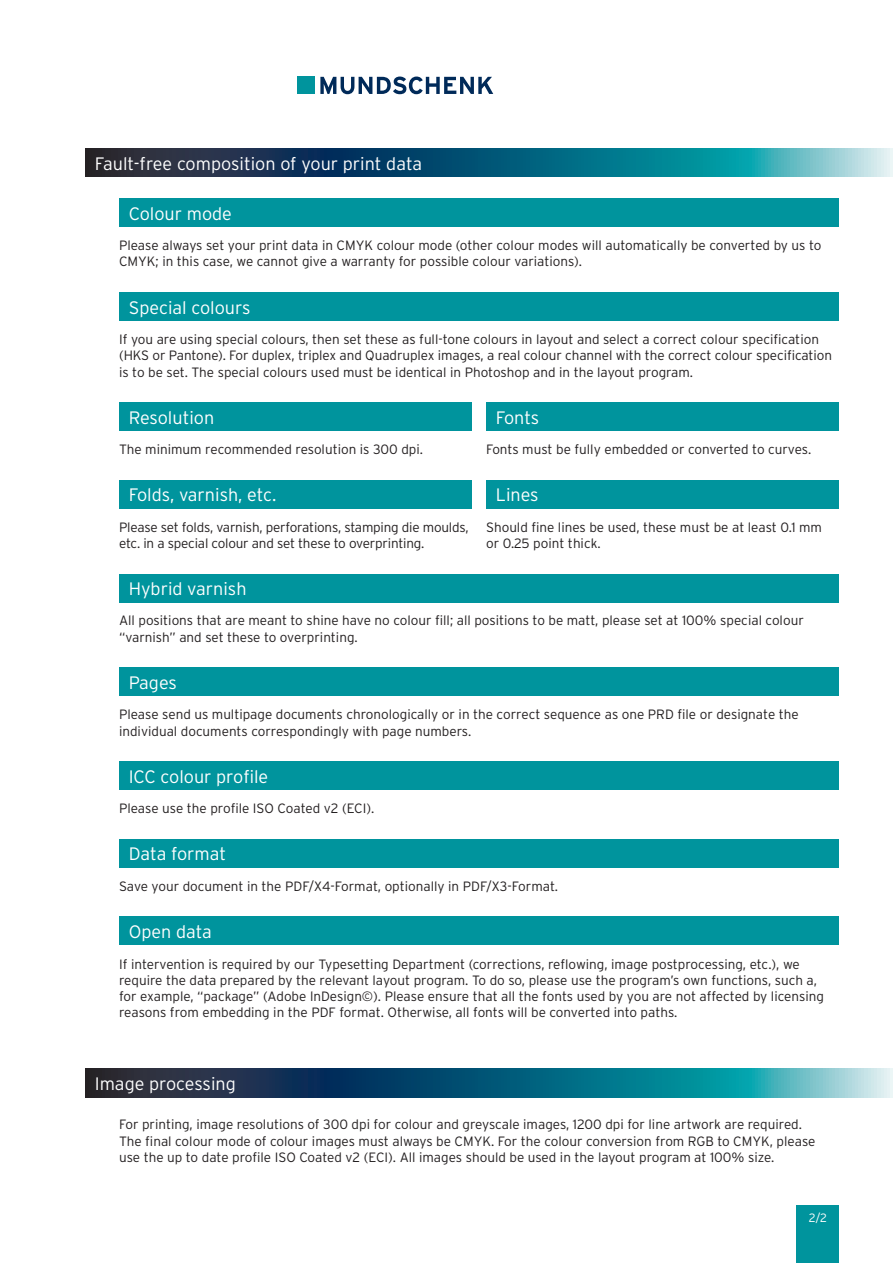
<style>
.page{position:relative;width:893px;height:1263px;background:#fff}
.page>*{position:absolute;margin:0;border:0;box-sizing:border-box;transform-origin:0 0}
.t1{font:300 18px "Interstate";color:#fff}
.t2{font:300 13.5px/16.2px "Interstate";color:#231f20}
.t3{font:300 12px "Interstate";color:#fff}
</style>
<div class="page">
<div style="left:298px;top:77px;width:17px;height:17px;background:#00949d"></div>
<svg style="left:320px;top:77px;width:173px;height:17px"></svg>
<svg style="left:85px;top:148px;width:808px;height:29px;background:#21667d"></svg>
<div style="left:119px;top:198px;width:720px;height:29px;background:#00949d"></div>
<div style="left:119px;top:402px;width:353px;height:29px;background:#00949d"></div>
<div style="left:119px;top:292px;width:720px;height:28px;background:#00949d"></div>
<div style="left:119px;top:839px;width:720px;height:28px;background:#00949d"></div>
<div style="left:119px;top:917px;width:720px;height:28px;background:#00949d"></div>
<div style="left:119px;top:667px;width:720px;height:29px;background:#00949d"></div>
<div style="left:486px;top:480px;width:353px;height:28px;background:#00949d"></div>
<div style="left:119px;top:761px;width:720px;height:29px;background:#00949d"></div>
<div style="left:486px;top:402px;width:353px;height:29px;background:#00949d"></div>
<div style="left:119px;top:480px;width:353px;height:28px;background:#00949d"></div>
<div style="left:119px;top:574px;width:720px;height:28px;background:#00949d"></div>
<div style="left:797px;top:1205px;width:42px;height:58px;background:#00949d"></div>
<svg style="left:85px;top:1069px;width:808px;height:28px;background:#21667d"></svg>
<h1 class="t1" style="left:95px;top:153px;width:329px">Fault-free composition of your print data</h1>
<h1 class="t1" style="left:129px;top:203px;width:105px">Colour mode</h1>
<p class="t2" style="left:119px;top:237px;width:704px">Please always set your print data in CMYK colour mode (other colour modes will automatically be converted by us to<br>CMYK; in this case, we cannot give a warranty for possible colour variations).</p>
<h1 class="t1" style="left:129px;top:297px;width:123px">Special colours</h1>
<p class="t2" style="left:119px;top:331px;width:714px">If you are using special colours, then set these as full-tone colours in layout and select a correct colour specification (HKS or Pantone). For duplex, triplex and Quadruplex images, a real colour channel with the correct colour specification is to be set. The special colours used must be identical in Photoshop and in the layout program.</p>
<h1 class="t1" style="left:129px;top:407px;width:87px">Resolution</h1>
<p class="t2" style="left:119px;top:441px;width:306px">The minimum recommended resolution is 300 dpi.</p>
<h1 class="t1" style="left:496px;top:407px;width:45px">Fonts</h1>
<p class="t2" style="left:486px;top:441px;width:327px">Fonts must be fully embedded or converted to curves.</p>
<h1 class="t1" style="left:129px;top:485px;width:149px">Folds, varnish, etc.</h1>
<p class="t2" style="left:119px;top:519px;width:351px">Please set folds, varnish, perforations, stamping die moulds, etc. in a special colour and set these to overprinting.</p>
<h1 class="t1" style="left:129px;top:579px;width:119px">Hybrid varnish</h1>
<p class="t2" style="left:119px;top:612px;width:686px">All positions that are meant to shine have no colour fill; all positions to be matt, please set at 100% special colour “varnish” and set these to overprinting.</p>
<h1 class="t1" style="left:496px;top:485px;width:45px">Lines</h1>
<p class="t2" style="left:486px;top:519px;width:337px">Should fine lines be used, these must be at least 0.1 mm or 0.25 point thick.</p>
<h1 class="t1" style="left:129px;top:672px;width:50px">Pages</h1>
<p class="t2" style="left:119px;top:706px;width:681px">Please send us multipage documents chronologically or in the correct sequence as one PRD file or designate the individual documents correspondingly with page numbers.</p>
<h1 class="t1" style="left:129px;top:766px;width:141px">ICC colour profile</h1>
<p class="t2" style="left:119px;top:800px;width:257px">Please use the profile ISO Coated v2 (ECI).</p>
<h1 class="t1" style="left:129px;top:844px;width:99px">Data format</h1>
<p class="t2" style="left:119px;top:878px;width:441px">Save your document in the PDF/X4-Format, optionally in PDF/X3-Format.</p>
<h1 class="t1" style="left:129px;top:922px;width:85px">Open data</h1>
<p class="t2" style="left:119px;top:956px;width:706px">If intervention is required by our Typesetting Department (corrections, reflowing, image postprocessing, etc.), we require the data prepared by the relevant layout program. To do so, please use the program’s own functions, such a, for example, “package” (Adobe lnDesign©). Please ensure that all the fonts used by you are not affected by licensing reasons from embedding in the PDF format. Otherwise, all fonts will be converted into paths.</p>
<h1 class="t1" style="left:95px;top:1074px;width:143px">Image processing</h1>
<p class="t2" style="left:119px;top:1116px;width:698px">For printing, image resolutions of 300 dpi for colour and greyscale images, 1200 dpi for line artwork are required.<br>The final colour mode of colour images must always be CMYK. For the colour conversion from RGB to CMYK, please use the up to date profile ISO Coated v2 (ECI). All images should be used in the layout program at 100% size.</p>
<p class="t3" style="left:809px;top:1211px;width:20px">2/2</p>
</div>
